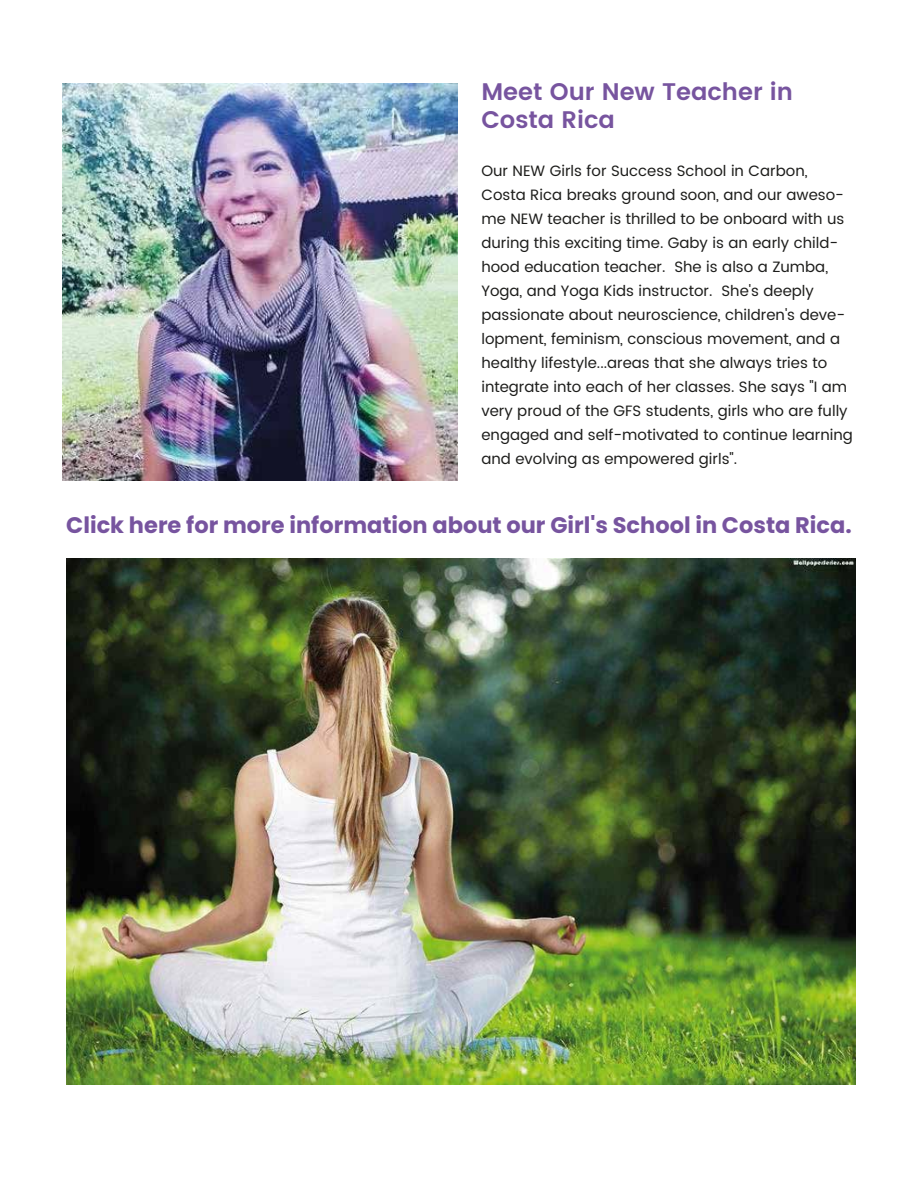
<style>
.page{position:relative;width:918px;height:1188px;background:#fff}
.page>*{position:absolute;margin:0;border:0;box-sizing:border-box;transform-origin:0 0}
.t1{font:600 24px/28.8px "Poppins";color:#77549f}
.t2{font:700 22.5px "Poppins";color:#77549f}
.t3{font:15px/24px "Poppins";color:#1d1d1b}
</style>
<div class="page">
<img style="left:62px;top:83px;width:396px;height:398px">
<img style="left:66px;top:559px;width:790px;height:526px">
<h1 class="t1" style="left:481px;top:78px;width:313px">Meet Our New Teacher in<br>Costa Rica</h1>
<p class="t3" style="left:481px;top:160px;width:373px">Our NEW Girls for Success School in Carbon, Costa Rica breaks ground soon, and our aweso&shy;me NEW teacher is thrilled to be onboard with us during this exciting time. Gaby is an early child&shy;hood education teacher. She is also a Zumba, Yoga, and Yoga Kids instructor. She's deeply passionate about neuroscience, children's deve&shy;lopment, feminism, conscious movement, and a healthy lifestyle...areas that she always tries to integrate into each of her classes. She says "I am very proud of the GFS students, girls who are fully engaged and self-motivated to continue learning and evolving as empowered girls".</p>
<h2 class="t2" style="left:66px;top:512px;width:787px">Click here for more information about our Girl's School in Costa Rica.</h2>
</div>
